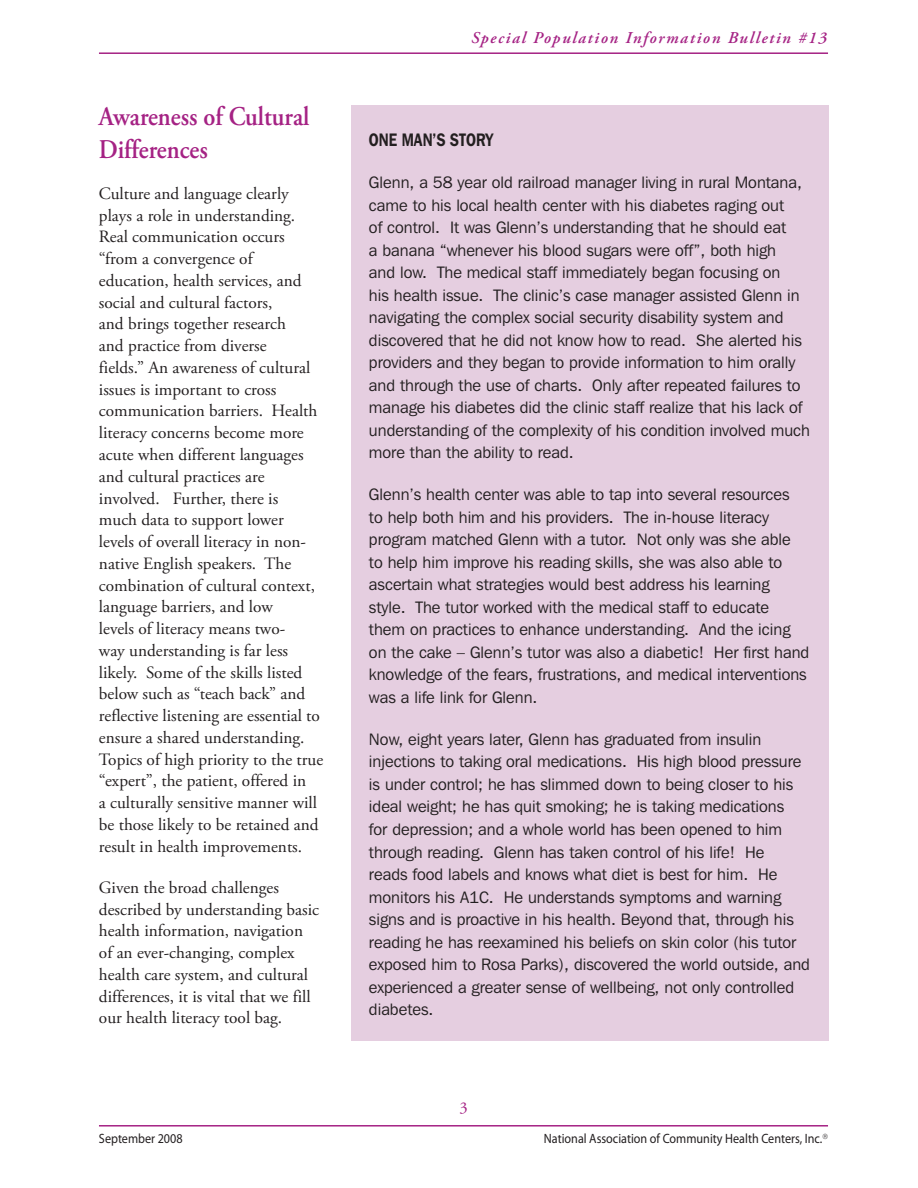
<style>
.page{position:relative;width:918px;height:1188px;background:#fff}
.page>*{position:absolute;margin:0;border:0;box-sizing:border-box;transform-origin:0 0}
.t1{font:600 27px/32.4px "Adobe Garamond Pro";color:#a52284;scale:.9 1}
.t2{font:600 18px "Franklin Gothic IT Cby BT";color:#231f20;scale:.8 1}
.t3{font:17.25px/21.8px "Adobe Garamond Pro";color:#231f20}
.t4{font:16.5px/22.5px "Franklin Gothic IT Cby BT";color:#231f20}
.t5{font:italic 600 16.5px "Adobe Garamond Pro";letter-spacing:.1em;color:#a52284}
.t6{font:16.5px "Adobe Garamond Pro";color:#a52284}
.t7{font:13.5px "Myriad Pro";color:#231f20;scale:.9 1}
</style>
<div class="page">
<div style="left:351px;top:106px;width:477px;height:935px;background:#e5cee0"></div>
<hr style="left:99px;top:52px;width:729px;height:2px;background:#a52284">
<hr style="left:99px;top:1125px;width:729px;height:1px;background:#a52284">
<h1 class="t1" style="left:99px;top:101px;width:235px">Awareness of Cultural<br>Differences</h1>
<p class="t3" style="left:99px;top:183px;width:226px">Culture and language clearly plays a role in understanding.<br>Real communication occurs “from a convergence of education, health services, and social and cultural factors,<br>and brings together research<br>and practice from diverse<br>fields.” An awareness of cultural issues is important to cross communication barriers. Health literacy concerns become more acute when different languages and cultural practices are involved. Further, there is<br>much data to support lower<br>levels of overall literacy in non&shy;native English speakers. The combination of cultural context, language barriers, and low<br>levels of literacy means two-<br>way understanding is far less likely. Some of the skills listed below such as “teach back” and reflective listening are essential to ensure a shared understanding.<br>Topics of high priority to the true “expert”, the patient, offered in<br>a culturally sensitive manner will be those likely to be retained and result in health improvements.</p>
<p class="t3" style="left:99px;top:877px;width:222px">Given the broad challenges described by understanding basic health information, navigation of an ever-changing, complex health care system, and cultural differences, it is vital that we fill our health literacy tool bag.</p>
<p class="t5" style="left:471px;top:29px;width:357px">Special Population Information Bulletin #13</p>
<p class="t2" style="left:369px;top:129px;width:157px">ONE MAN’S STORY</p>
<p class="t4" style="left:369px;top:171px;width:442px">Glenn, a 58 year old railroad manager living in rural Montana, came to his local health center with his diabetes raging out<br>of control. It was Glenn’s understanding that he should eat<br>a banana “whenever his blood sugars were off”, both high<br>and low. The medical staff immediately began focusing on<br>his health issue. The clinic’s case manager assisted Glenn in navigating the complex social security disability system and discovered that he did not know how to read. She alerted his providers and they began to provide information to him orally and through the use of charts. Only after repeated failures to manage his diabetes did the clinic staff realize that his lack of understanding of the complexity of his condition involved much more than the ability to read.</p>
<p class="t4" style="left:369px;top:483px;width:442px">Glenn’s health center was able to tap into several resources<br>to help both him and his providers. The in-house literacy program matched Glenn with a tutor. Not only was she able<br>to help him improve his reading skills, she was also able to ascertain what strategies would best address his learning style. The tutor worked with the medical staff to educate them on practices to enhance understanding. And the icing on the cake – Glenn’s tutor was also a diabetic! Her first hand knowledge of the fears, frustrations, and medical interventions was a life link for Glenn.</p>
<p class="t4" style="left:369px;top:728px;width:443px">Now, eight years later, Glenn has graduated from insulin injections to taking oral medications. His high blood pressure is under control; he has slimmed down to being closer to his ideal weight; he has quit smoking; he is taking medications<br>for depression; and a whole world has been opened to him through reading. Glenn has taken control of his life! He<br>reads food labels and knows what diet is best for him. He monitors his A1C. He understands symptoms and warning signs and is proactive in his health. Beyond that, through his reading he has reexamined his beliefs on skin color (his tutor exposed him to Rosa Parks), discovered the world outside, and experienced a greater sense of wellbeing, not only controlled diabetes.</p>
<p class="t6" style="left:459px;top:1097px;width:10px">3</p>
<p class="t7" style="left:99px;top:1130px;width:95px">September 2008</p>
<p class="t7" style="left:544px;top:1130px;width:317px">National Association of Community Health Centers, Inc.➔</p>
</div>
